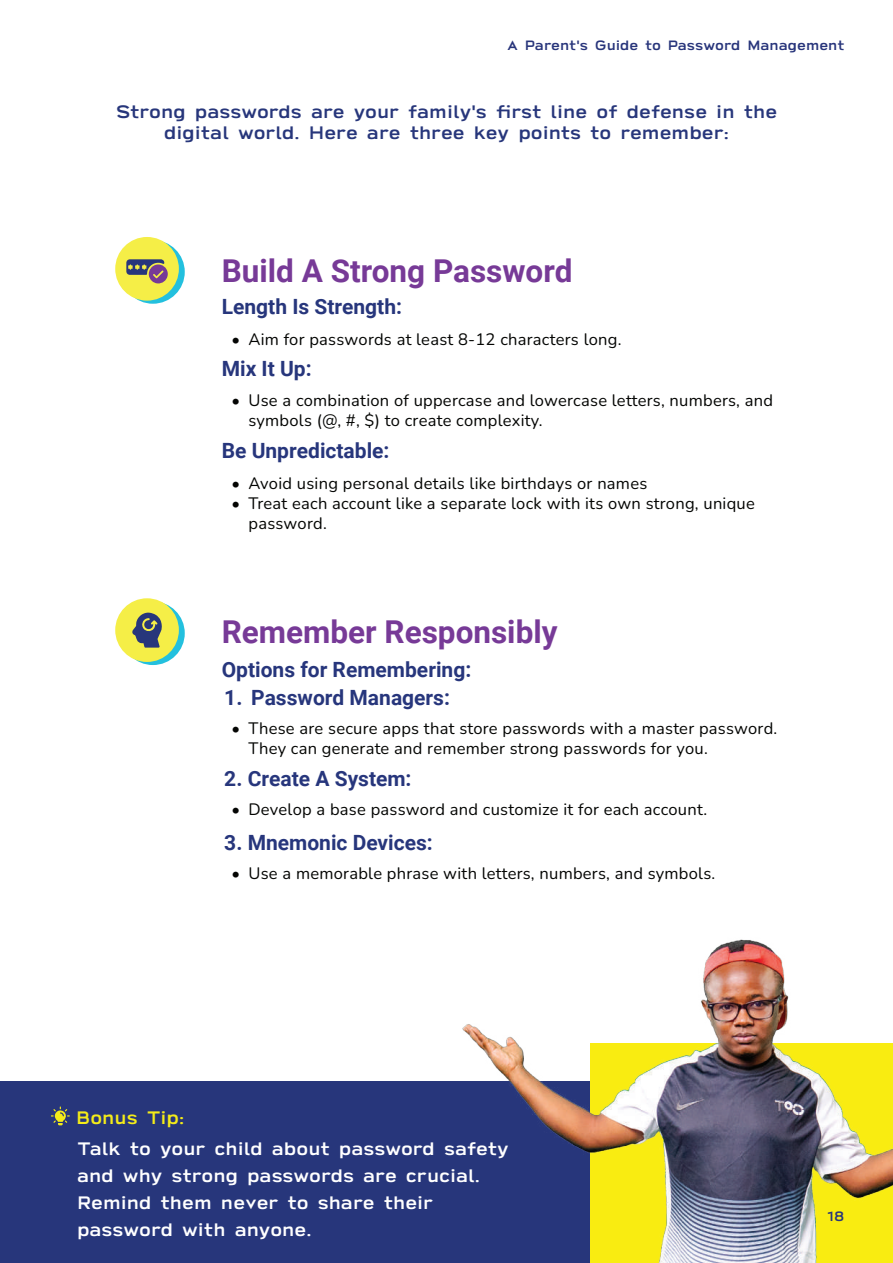
<style>
.page{position:relative;width:893px;height:1263px;background:#fff}
.page>*{position:absolute;margin:0;border:0;box-sizing:border-box;transform-origin:0 0}
.t1{font:700 31.5px "Roboto";color:#773a97}
.t2{font:700 21px "Roboto";color:#27367c}
.t3{font:18px/27px "Broadwell Standard";color:#fff}
.t4{font:18px/21.6px "Broadwell Standard";color:#27367b;text-align:center}
.t5{font:18px "Broadwell Standard";color:#f4ec19}
.t6{font:16.5px/19.8px "Nunito";letter-spacing:.015em;color:#040503}
.t7{font:13.5px "Broadwell Standard";color:#28357b}
</style>
<div class="page">
<div style="left:0;top:1081px;width:893px;height:182px;background:#27367b"></div>
<img style="left:462px;top:939px;width:431px;height:324px">
<svg style="left:51px;top:1106px;width:19px;height:19px"></svg>
<svg style="left:121px;top:601px;width:64px;height:64px"></svg>
<div style="left:115px;top:598px;width:64px;height:64px;background:#f5ee47;border-radius:50%"></div>
<svg style="left:132px;top:613px;width:30px;height:35px"></svg>
<svg style="left:121px;top:240px;width:64px;height:64px"></svg>
<div style="left:115px;top:237px;width:64px;height:64px;background:#f5ee47;border-radius:50%"></div>
<svg style="left:126px;top:259px;width:42px;height:25px"></svg>
<p class="t7" style="left:507px;top:39px;width:339px">A Parent’s Guide to Password Management</p>
<p class="t4" style="left:116px;top:101px;width:663px">Strong passwords are your family's first line of defense in the digital world. Here are three key points to remember:</p>
<h1 class="t1" style="left:222px;top:248px;width:352px">Build A Strong Password</h1>
<p class="t2" style="left:222px;top:292px;width:182px">Length Is Strength:</p>
<p class="t6" style="left:231px;top:329px;width:392px">• Aim for passwords at least 8-12 characters long.</p>
<p class="t2" style="left:222px;top:353px;width:91px">Mix It Up:</p>
<p class="t6" style="left:248px;top:390px;width:526px;text-indent:-17px">• Use a combination of uppercase and lowercase letters, numbers, and symbols (@, #, $) to create complexity.</p>
<p class="t2" style="left:222px;top:436px;width:169px">Be Unpredictable:</p>
<p class="t6" style="left:231px;top:473px;width:417px">• Avoid using personal details like birthdays or names</p>
<p class="t6" style="left:248px;top:493px;width:508px;text-indent:-17px">• Treat each account like a separate lock with its own strong, unique password.</p>
<h1 class="t1" style="left:222px;top:609px;width:337px">Remember Responsibly</h1>
<p class="t2" style="left:222px;top:655px;width:251px">Options for Remembering:</p>
<p class="t2" style="left:224px;top:683px;width:227px">1. Password Managers:</p>
<p class="t6" style="left:248px;top:718px;width:530px;text-indent:-17px">• These are secure apps that store passwords with a master password.<br>They can generate and remember strong passwords for you.</p>
<p class="t2" style="left:224px;top:763px;width:189px">2. Create A System:</p>
<p class="t6" style="left:231px;top:799px;width:477px">• Develop a base password and customize it for each account.</p>
<p class="t2" style="left:224px;top:828px;width:210px">3. Mnemonic Devices:</p>
<p class="t6" style="left:231px;top:863px;width:485px">• Use a memorable phrase with letters, numbers, and symbols.</p>
<p class="t5" style="left:76px;top:1109px;width:110px">Bonus Tip:</p>
<p class="t3" style="left:77px;top:1136px;width:433px">Talk to your child about password safety and why strong passwords are crucial.<br>Remind them never to share their password with anyone.</p>
<p class="t7" style="left:827px;top:1210px;width:19px">18</p>
</div>
